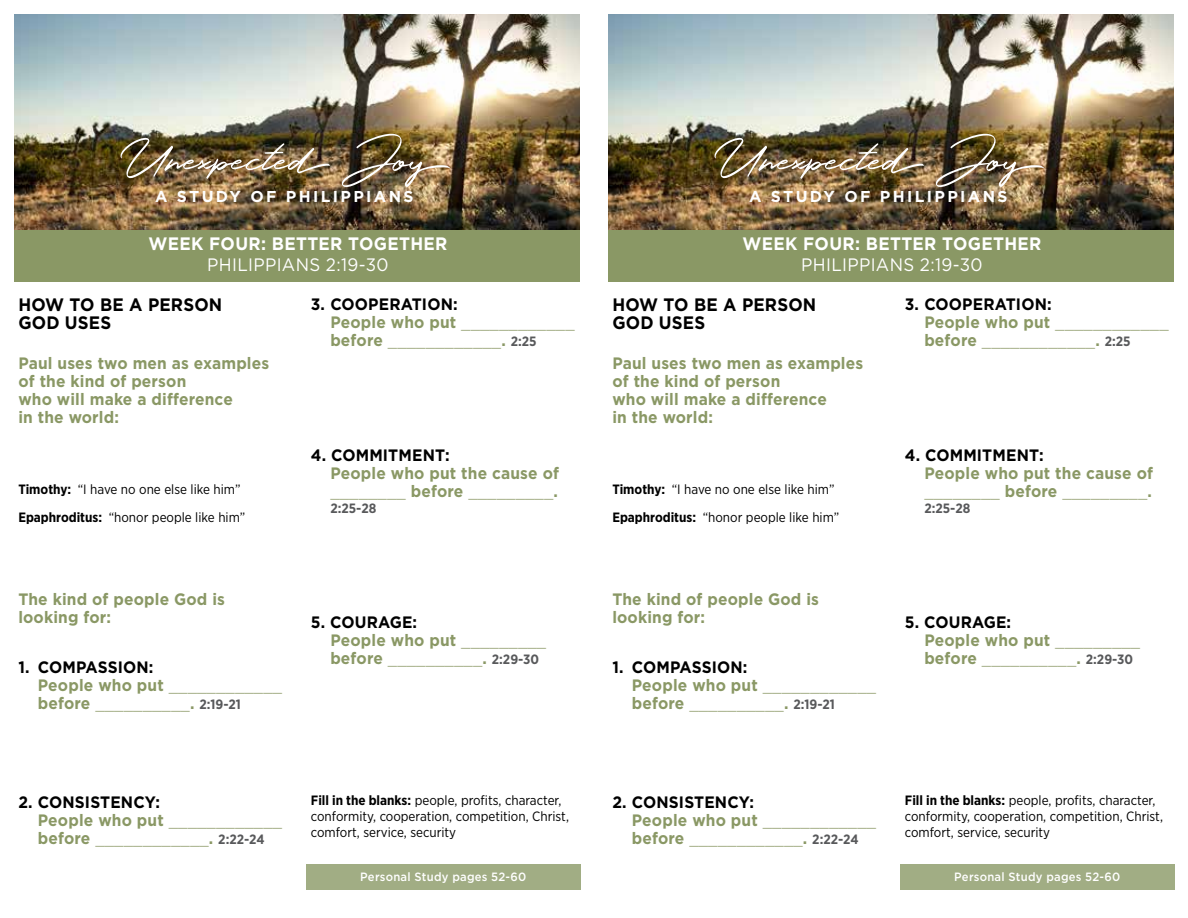
<style>
.page{position:relative;width:1188px;height:918px;background:#fff}
.page>*{position:absolute;margin:0;border:0;box-sizing:border-box;transform-origin:0 0}
.t1{font:51.45px "Holland";letter-spacing:-.01em;color:#fff}
.t2{font:700 18px "Gotham";letter-spacing:.02em;color:#fff;scale:.94 1}
.t3{font:700 18px/18px "Gotham";letter-spacing:.01em;color:#000;scale:.94 1}
.t4{font:18px "Gotham";letter-spacing:.02em;color:#fff;scale:.94 1}
.t5{font:700 16.5px/18px "Gotham";letter-spacing:.01em;color:#8a9865;scale:.94 1}
.t6{font:300 16.5px/18px "Gotham";color:#8a9865;scale:.94 1}
.t7{font:700 16.5px "Gotham";letter-spacing:.01em;color:#000;scale:.94 1}
.t8{font:700 15.75px "Gotham";letter-spacing:.15em;color:#fff}
.t9{font:13.5px/16.2px "Gotham Narrow";color:#000}
.t10{font:700 13.5px "Gotham Narrow";color:#58595b}
.t11{font:500 12px "Gotham";letter-spacing:.02em;color:#fff;scale:.94 1}
.s1{font-weight:700}
.s2{font-weight:700;color:#000}
.s3{font-family:"Gotham Narrow";font-weight:700;font-size:13.5px;color:#58595b}
.s4{font-weight:300}
.s5{color:#000}
.s6{font-family:"Gotham Narrow";font-size:13.5px;color:#58595b}
</style>
<div class="page">
<img style="left:14px;top:14px;width:566px;height:216px">
<img style="left:608px;top:14px;width:566px;height:216px">
<div style="left:14px;top:230px;width:566px;height:51px;background:#8a9865"></div>
<div style="left:608px;top:230px;width:566px;height:51px;background:#8a9865"></div>
<div style="left:307px;top:864px;width:274px;height:26px;background:#a1ad84"></div>
<div style="left:901px;top:864px;width:274px;height:26px;background:#a1ad84"></div>
<h1 class="t1" style="left:121px;top:120px;width:332px">Unexpected Joy</h1>
<p class="t8" style="left:155px;top:186px;width:260px">A STUDY OF PHILIPPIANS</p>
<p class="t2" style="left:148px;top:232px;width:320px">WEEK FOUR: BETTER TOGETHER</p>
<p class="t4" style="left:207px;top:254px;width:194px">PHILIPPIANS 2:19-30</p>
<p class="t3" style="left:18px;top:295px;width:218px">HOW TO BE A PERSON<br>GOD USES</p>
<p class="t5" style="left:18px;top:354px;width:268px">Paul uses two men as examples of the kind of person<br>who will make a difference<br>in the world:</p>
<p class="t9" style="left:18px;top:474px;width:229px;line-height:28.5px"><span class="s1">Timothy:</span> “I have no one else like him”<br><span class="s1">Epaphroditus:</span> “honor people like him”</p>
<p class="t5" style="left:18px;top:590px;width:221px">The kind of people God is looking for:</p>
<p class="t6" style="left:38px;top:658px;width:261px;text-indent:-20px"><span class="s2">1. COMPASSION:<br></span><span class="s1">People who put</span> ____________ <span class="s1">before</span> __________<span class="s1">.</span> <span class="s3">2:19-21</span></p>
<p class="t6" style="left:330px;top:294px;width:261px;text-indent:-19px"><span class="s2">3. COOPERATION:<br></span><span class="s1">People who put</span> ____________ <span class="s1">before</span> ____________<span class="s1">.</span> <span class="s3">2:25</span></p>
<p class="t7" style="left:311px;top:444px;width:149px">4. COMMITMENT:</p>
<p class="t5" style="left:330px;top:464px;width:245px">People who put the cause of <span class="s4">________</span> before <span class="s4">_________</span>.</p>
<p class="t10" style="left:330px;top:500px;width:47px">2:25-28</p>
<p class="t5" style="left:330px;top:613px;width:231px;text-indent:-19px"><span class="s5">5. COURAGE:<br></span>People who put <span class="s4">_________ </span>before <span class="s4">__________</span>. <span class="s6">2:29-30</span></p>
<h1 class="t1" style="left:715px;top:120px;width:332px">Unexpected Joy</h1>
<p class="t8" style="left:749px;top:186px;width:260px">A STUDY OF PHILIPPIANS</p>
<p class="t2" style="left:742px;top:232px;width:320px">WEEK FOUR: BETTER TOGETHER</p>
<p class="t4" style="left:801px;top:254px;width:194px">PHILIPPIANS 2:19-30</p>
<p class="t3" style="left:612px;top:295px;width:218px">HOW TO BE A PERSON<br>GOD USES</p>
<p class="t5" style="left:612px;top:354px;width:268px">Paul uses two men as examples of the kind of person<br>who will make a difference<br>in the world:</p>
<p class="t9" style="left:612px;top:474px;width:229px;line-height:28.5px"><span class="s1">Timothy:</span> “I have no one else like him”<br><span class="s1">Epaphroditus:</span> “honor people like him”</p>
<p class="t5" style="left:612px;top:590px;width:221px">The kind of people God is looking for:</p>
<p class="t6" style="left:632px;top:658px;width:261px;text-indent:-20px"><span class="s2">1. COMPASSION:<br></span><span class="s1">People who put</span> ____________ <span class="s1">before</span> __________<span class="s1">.</span> <span class="s3">2:19-21</span></p>
<p class="t6" style="left:924px;top:294px;width:261px;text-indent:-19px"><span class="s2">3. COOPERATION:<br></span><span class="s1">People who put</span> ____________ <span class="s1">before</span> ____________<span class="s1">.</span> <span class="s3">2:25</span></p>
<p class="t7" style="left:905px;top:444px;width:149px">4. COMMITMENT:</p>
<p class="t5" style="left:924px;top:464px;width:245px">People who put the cause of <span class="s4">________</span> before <span class="s4">_________</span>.</p>
<p class="t10" style="left:924px;top:500px;width:47px">2:25-28</p>
<p class="t5" style="left:924px;top:613px;width:231px;text-indent:-19px"><span class="s5">5. COURAGE:<br></span>People who put <span class="s4">_________ </span>before <span class="s4">__________</span>. <span class="s6">2:29-30</span></p>
<p class="t6" style="left:38px;top:793px;width:261px;text-indent:-20px"><span class="s2">2. CONSISTENCY:<br></span><span class="s1">People who put</span> ____________ <span class="s1">before</span> ____________<span class="s1">.</span> <span class="s3">2:22-24</span></p>
<p class="t9" style="left:311px;top:791px;width:260px"><span class="s1">Fill in the blanks:</span> people, profits, character, conformity, cooperation, competition, Christ, comfort, service, security</p>
<p class="t9" style="left:905px;top:791px;width:260px"><span class="s1">Fill in the blanks:</span> people, profits, character, conformity, cooperation, competition, Christ, comfort, service, security</p>
<p class="t6" style="left:632px;top:793px;width:261px;text-indent:-20px"><span class="s2">2. CONSISTENCY:<br></span><span class="s1">People who put</span> ____________ <span class="s1">before</span> ____________<span class="s1">.</span> <span class="s3">2:22-24</span></p>
<p class="t11" style="left:360px;top:868px;width:178px">Personal Study pages 52-60</p>
<p class="t11" style="left:954px;top:868px;width:178px">Personal Study pages 52-60</p>
</div>
